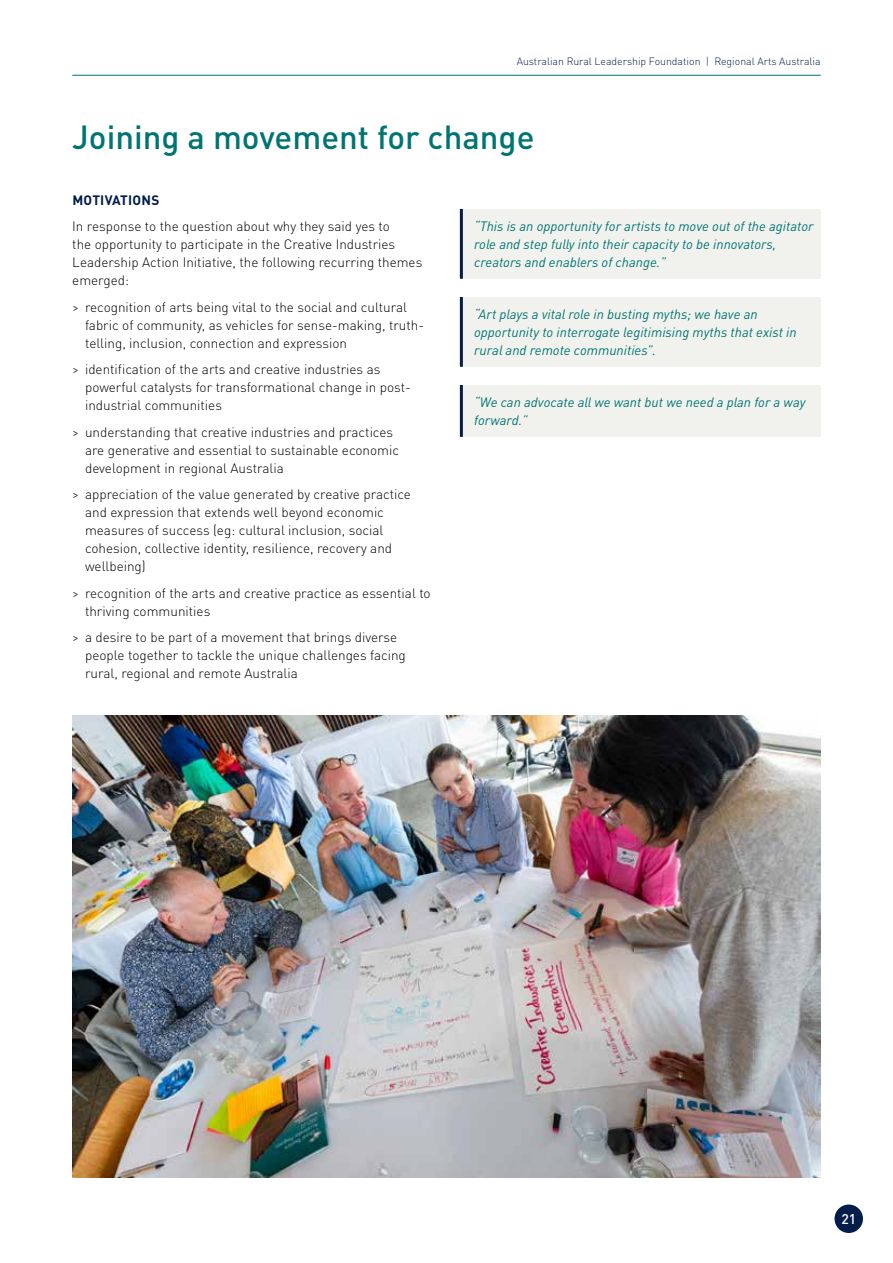
<style>
.page{position:relative;width:893px;height:1263px;background:#fff}
.page>*{position:absolute;margin:0;border:0;box-sizing:border-box;transform-origin:0 0}
.t1{font:500 33px "DIN Pro";color:#007473}
.t2{font:500 13.95px "DIN Pro";color:#fff}
.t3{font:300 13.5px/18px "DIN Pro";color:#000}
.t4{font:italic 13.5px/18px "DIN Pro";color:#007473}
.t5{font:700 13.5px "DIN Pro";letter-spacing:.02em;color:#021d49}
.t6{font:300 10.5px "DIN Pro";color:#021d49}
</style>
<div class="page">
<div style="left:461px;top:209px;width:360px;height:70px;background:#f1f2ed"></div>
<hr style="left:460px;top:209px;width:3px;height:70px;background:#021d49">
<div style="left:461px;top:297px;width:360px;height:70px;background:#f1f2ed"></div>
<hr style="left:460px;top:297px;width:3px;height:70px;background:#021d49">
<div style="left:461px;top:385px;width:360px;height:52px;background:#f1f2ed"></div>
<hr style="left:460px;top:385px;width:3px;height:52px;background:#021d49">
<img style="left:72px;top:715px;width:749px;height:463px">
<hr style="left:72px;top:75px;width:749px;height:1px;background:#007473">
<div style="left:834px;top:1204px;width:29px;height:29px;background:#021d49;border-radius:50%"></div>
<p class="t6" style="left:517px;top:53px;width:305px">Australian Rural Leadership Foundation | Regional Arts Australia</p>
<h1 class="t1" style="left:72px;top:111px;width:464px">Joining a movement for change</h1>
<p class="t5" style="left:72px;top:189px;width:88px">MOTIVATIONS</p>
<p class="t3" style="left:72px;top:217px;width:352px">In response to the question about why they said yes to<br>the opportunity to participate in the Creative Industries Leadership Action Initiative, the following recurring themes emerged:</p>
<p class="t3" style="left:85px;top:297px;width:341px;text-indent:-13px">&gt; recognition of arts being vital to the social and cultural fabric of community, as vehicles for sense-making, truth&shy;telling, inclusion, connection and expression</p>
<p class="t3" style="left:85px;top:360px;width:327px;text-indent:-13px">&gt; identification of the arts and creative industries as powerful catalysts for transformational change in post&shy;industrial communities</p>
<p class="t3" style="left:85px;top:422px;width:316px;text-indent:-13px">&gt; understanding that creative industries and practices are generative and essential to sustainable economic development in regional Australia</p>
<p class="t3" style="left:85px;top:485px;width:327px;text-indent:-13px">&gt; appreciation of the value generated by creative practice and expression that extends well beyond economic measures of success (eg: cultural inclusion, social cohesion, collective identity, resilience, recovery and wellbeing)</p>
<p class="t3" style="left:85px;top:583px;width:347px;text-indent:-13px">&gt; recognition of the arts and creative practice as essential to thriving communities</p>
<p class="t3" style="left:85px;top:627px;width:322px;text-indent:-13px">&gt; a desire to be part of a movement that brings diverse people together to tackle the unique challenges facing rural, regional and remote Australia</p>
<p class="t4" style="left:474px;top:216px;width:341px">“This is an opportunity for artists to move out of the agitator role and step fully into their capacity to be innovators, creators and enablers of change.”</p>
<p class="t4" style="left:474px;top:304px;width:324px">“Art plays a vital role in busting myths; we have an opportunity to interrogate legitimising myths that exist in rural and remote communities”.</p>
<p class="t4" style="left:474px;top:392px;width:333px">“We can advocate all we want but we need a plan for a way forward.”</p>
<p class="t2" style="left:841px;top:1208px;width:16px">21</p>
</div>
